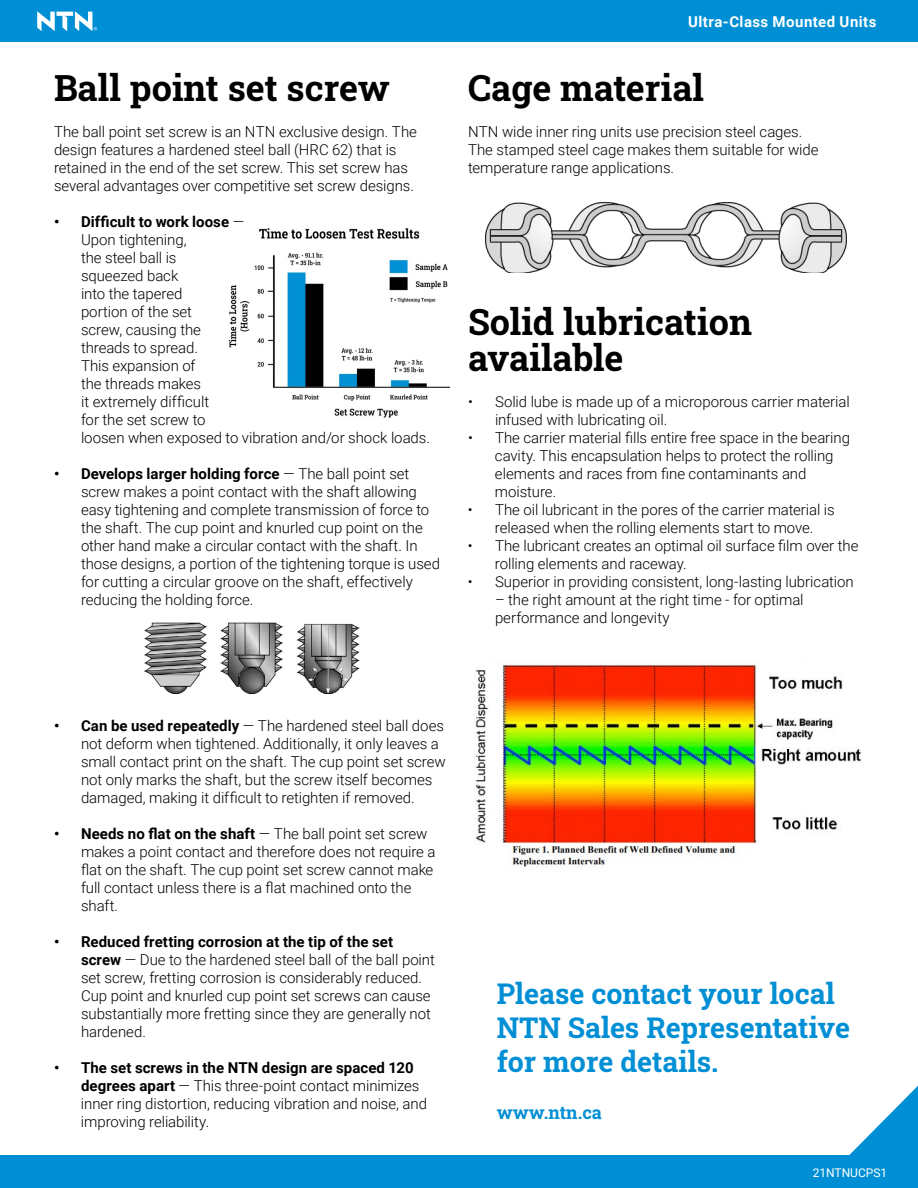
<style>
.page{position:relative;width:918px;height:1188px;background:#fff}
.page>*{position:absolute;margin:0;border:0;box-sizing:border-box;transform-origin:0 0}
.t1{font:700 36px/36px "Roboto Slab";color:#000}
.t2{font:700 28.5px/34.2px "Roboto Slab";color:#008fd5}
.t3{font:700 18px "Roboto Slab";color:#008fd5}
.t4{font:300 15px/18px "Roboto";letter-spacing:-.005em;color:#000}
.t5{font:700 15px "Roboto";letter-spacing:.03em;color:#fff}
.t6{font:12px "Roboto";color:#fff}
.s1{font-weight:700}
.s2{font-style:inherit}
</style>
<div class="page">
<div style="left:0;top:0;width:918px;height:42px;background:#008fd5"></div>
<svg style="left:37px;top:11px;width:60px;height:20px"></svg>
<svg style="left:759px;top:1085px;width:159px;height:71px"></svg>
<div style="left:0;top:1156px;width:918px;height:32px;background:#008fd5"></div>
<img style="left:475px;top:664px;width:386px;height:203px">
<img style="left:228px;top:228px;width:222px;height:190px">
<img style="left:486px;top:202px;width:360px;height:71px">
<img style="left:144px;top:622px;width:216px;height:73px">
<h1 class="t1" style="left:54px;top:69px;width:338px">Ball point set screw</h1>
<p class="t4" style="left:54px;top:122px;width:364px">The ball point set screw is an NTN exclusive design. The design features a hardened steel ball (HRC 62) that is retained in the end of the set screw. This set screw has several advantages over competitive set screw designs.</p>
<p class="t4" style="left:81px;top:212px;width:351px;text-indent:-27px"><span class="s1">• Difficult to work loose</span> —<br>Upon tightening,<br>the steel ball is<br>squeezed back<br>into the tapered<br>portion of the set<br>screw, causing the<br>threads to spread.<br>This expansion of<br>the threads makes<br>it extremely difficult<br>for the set screw to<br>loosen when exposed to vibration and/or shock loads.</p>
<p class="t4" style="left:81px;top:464px;width:361px;text-indent:-27px"><span class="s1">• Develops larger holding force</span> — The ball point set screw makes a point contact with the shaft allowing easy tightening and complete transmission of force to the shaft. The cup point and knurled cup point on the other hand make a circular contact with the shaft. In those designs, a portion of the tightening torque is used for cutting a circular groove on the shaft, effectively reducing the holding force.</p>
<p class="t5" style="left:688px;top:11px;width:190px">Ultra-Class Mounted Units</p>
<h1 class="t1" style="left:468px;top:69px;width:238px">Cage material</h1>
<p class="t4" style="left:468px;top:122px;width:352px">NTN wide inner ring units use precision steel cages.<br>The stamped steel cage makes them suitable for wide temperature range applications.</p>
<h1 class="t1" style="left:468px;top:303px;width:286px">Solid lubrication available</h1>
<p class="t4" style="left:495px;top:392px;width:356px;text-indent:-27px">• Solid lube is made up of a microporous carrier material infused with lubricating oil.</p>
<p class="t4" style="left:495px;top:428px;width:357px;text-indent:-27px">• The carrier material fills entire free space in the bearing cavity. This encapsulation helps to protect the rolling elements and races from fine contaminants and moisture.</p>
<p class="t4" style="left:468px;top:500px;width:368px;text-align:center">• The oil lubricant in the pores of the carrier material is released when the rolling elements start to move.</p>
<p class="t4" style="left:495px;top:536px;width:365px;text-indent:-27px">• The lubricant creates an optimal oil surface film over the rolling elements and raceway.</p>
<p class="t4" style="left:468px;top:572px;width:387px">• Superior in providing consistent, long-lasting lubrication</p>
<p class="t4" style="left:495px;top:590px;width:310px">– the right amount at the right time - for optimal performance and longevity</p>
<p class="t4" style="left:81px;top:716px;width:366px;text-indent:-27px"><span class="s1">• Can be used repeatedly</span> — The hardened steel ball does not deform when tightened. Additionally, it only leaves a small contact print on the shaft. The cup point set screw not only marks the shaft, but the screw itself becomes damaged, making it difficult to retighten if removed.</p>
<p class="t4" style="left:81px;top:824px;width:356px;text-indent:-27px"><span class="s1">• Needs no flat on the shaft</span> — The ball point set screw makes a point contact and therefore does not require a flat on the shaft. The cup point set screw cannot make full contact unless there is a flat machined onto the shaft.</p>
<p class="t4" style="left:81px;top:932px;width:355px;text-indent:-27px"><span class="s1">• Reduced fretting corrosion at the tip of the set screw</span> — Due to the hardened steel ball of the ball point set screw, fretting corrosion is considerably reduced.<br>Cup point and knurled cup point set screws can cause substantially more fretting since they are generally not hardened.</p>
<p class="t4" style="left:81px;top:1058px;width:348px;text-indent:-27px"><span class="s1">• The set screws in the NTN design are spaced 120 degrees apart</span> — This three-point contact minimizes inner ring distortion, reducing vibration and noise, and improving reliability.</p>
<h2 class="t2" style="left:497px;top:976px;width:355px">Please contact your local<br>NTN Sales Representative for more details.</h2>
<p class="t3" style="left:497px;top:1100px;width:106px">www.ntn.c<span class="s2">a</span></p>
<p class="t6" style="left:813px;top:1164px;width:76px">21NTNUCPS1</p>
</div>
